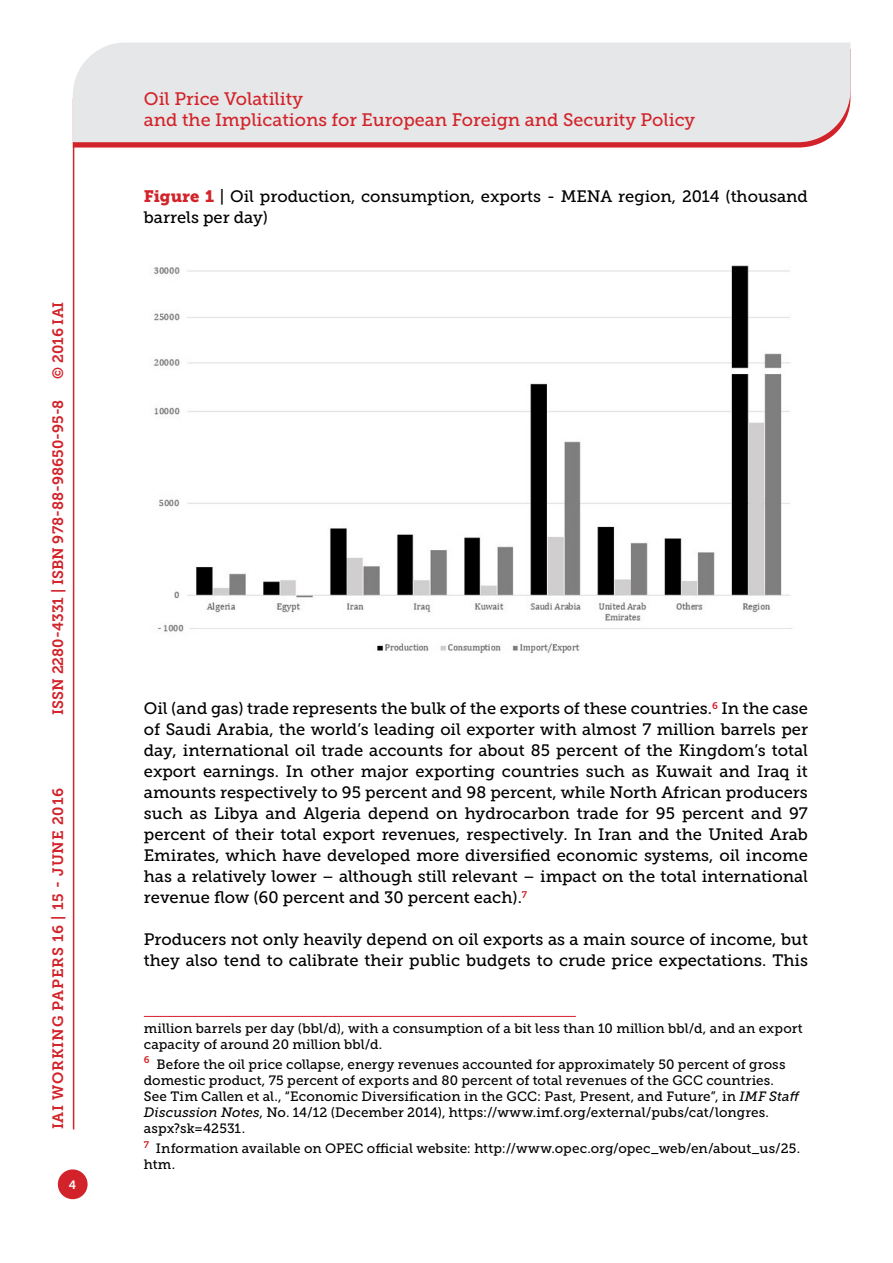
<style>
.page{position:relative;width:893px;height:1263px;background:#fff}
.page>*{position:absolute;margin:0;border:0;box-sizing:border-box;transform-origin:0 0}
.t1{font:18px/21.6px "Museo Slab 500";color:#d2232a}
.t2{font:16.5px/21px "Museo Slab 500";color:#000}
.t3{font:15px "Museo Slab 700";color:#d2232a}
.t4{font:15px "Museo Slab 700";letter-spacing:.05em;color:#d2232a}
.t5{font:13.5px/16.2px "Museo Slab 500";letter-spacing:.005em;color:#000}
.t6{font:12px "Museo Slab 700";color:#fff}
.s1{font-family:"Museo Slab 900";color:#d2232a}
.s2{font-style:italic}
</style>
<div class="page">
<svg style="left:74px;top:142px;width:749px;height:6px;fill:#d2232a"></svg>
<div style="left:73px;top:43px;width:777px;height:99px;background:#e6e7e8"></div>
<div style="left:58px;top:1169px;width:30px;height:30px;background:#d2232a;border-radius:50%"></div>
<hr style="left:73px;top:142px;width:1px;height:987px;background:#d2232a">
<img style="left:153px;top:265px;width:640px;height:389px">
<hr style="left:144px;top:1016px;width:432px;height:1px;background:#d2232a">
<p class="t3" style="left:50px;top:379px;width:79px;rotate:-90deg">© 2016 IAI</p>
<p class="t3" style="left:49px;top:715px;width:317px;rotate:-90deg">ISSN 2280-4331 | ISBN 978-88-98650-95-8</p>
<p class="t4" style="left:50px;top:1129px;width:343px;rotate:-90deg">IAI WORKING PAPERS 16 | 15 - JUNE 2016</p>
<p class="t6" style="left:69px;top:1178px;width:9px">4</p>
<p class="t1" style="left:144px;top:88px;width:553px">Oil Price Volatility<br>and the Implications for European Foreign and Security Policy</p>
<p class="t2" style="left:144px;top:186px;width:665px"><span class="s1">Figure 1</span> | Oil production, consumption, exports - MENA region, 2014 (thousand barrels per day)</p>
<p class="t2" style="left:144px;top:698px;width:666px;text-align:justify">Oil (and gas) trade represents the bulk of the exports of these countries.<sup>6</sup> In the case of Saudi Arabia, the world’s leading oil exporter with almost 7 million barrels per day, international oil trade accounts for about 85 percent of the Kingdom’s total export earnings. In other major exporting countries such as Kuwait and Iraq it amounts respectively to 95 percent and 98 percent, while North African producers such as Libya and Algeria depend on hydrocarbon trade for 95 percent and 97 percent of their total export revenues, respectively. In Iran and the United Arab Emirates, which have developed more diversified economic systems, oil income has a relatively lower – although still relevant – impact on the total international revenue flow (60 percent and 30 percent each).<sup>7</sup></p>
<p class="t2" style="left:144px;top:929px;width:666px">Producers not only heavily depend on oil exports as a main source of income, but they also tend to calibrate their public budgets to crude price expectations. This</p>
<p class="t5" style="left:144px;top:1020px;width:660px">million barrels per day (bbl/d), with a consumption of a bit less than 10 million bbl/d, and an export capacity of around 20 million bbl/d.</p>
<p class="t5" style="left:144px;top:1056px;width:657px"><sup>6</sup> Before the oil price collapse, energy revenues accounted for approximately 50 percent of gross domestic product, 75 percent of exports and 80 percent of total revenues of the GCC countries.<br>See Tim Callen et al., “Economic Diversification in the GCC: Past, Present, and Future”, in <span class="s2">IMF Staff Discussion Notes</span>, No. 14/12 (December 2014), https://www.imf.org/external/pubs/cat/longres. aspx?sk=42531.</p>
<p class="t5" style="left:144px;top:1140px;width:658px"><sup>7</sup> Information available on OPEC official website: http://www.opec.org/opec_web/en/about_us/25. htm.</p>
</div>
